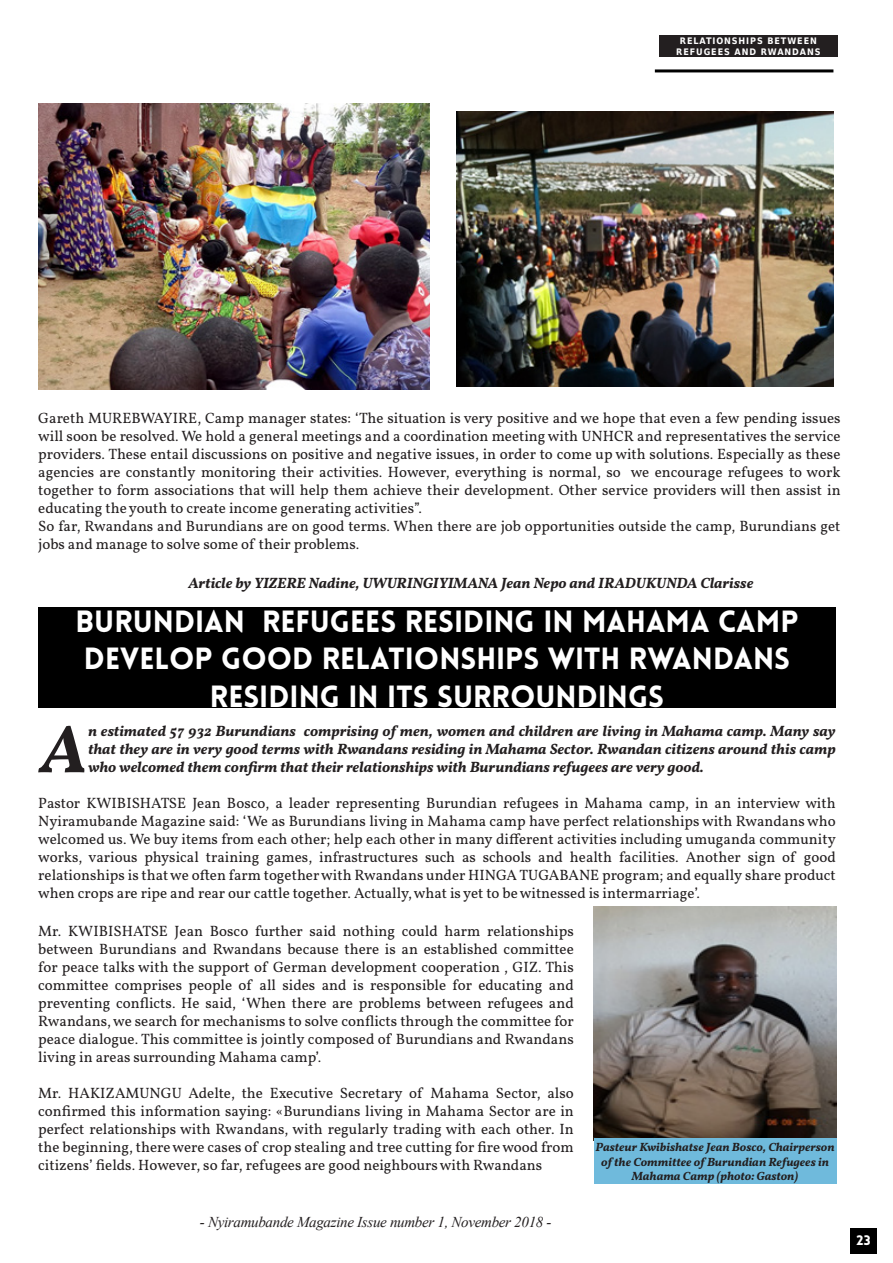
<style>
.page{position:relative;width:893px;height:1263px;background:#fff}
.page>*{position:absolute;margin:0;border:0;box-sizing:border-box;transform-origin:0 0}
.t1{font:italic 600 67.95px "Vollkorn";color:#231f20}
.Intro{font:900 30px/37.5px "Lovelo";color:#fff;text-align:center}
.t2{font:15px/18px "Vollkorn";color:#231f20;text-align:justify}
.t3{font:italic 600 15px/18px "Vollkorn";color:#231f20;text-align:justify}
.t4{font:italic 15px "Times New Roman";letter-spacing:-.02em;color:#231f20}
.t5{font:900 13.5px "Lovelo";color:#fff}
.Subheading{font:italic 600 12px/14.4px "Vollkorn";color:#231f20;text-align:center}
.Brief_title{font:700 9px/10.8px "DejaVu Sans Condensed";letter-spacing:.1em;color:#fff;text-align:center}
</style>
<div class="page">
<svg style="left:850px;top:1228px;width:27px;height:25px"></svg>
<div style="left:659px;top:35px;width:179px;height:22px;background:#231f20"></div>
<hr style="left:655px;top:69px;width:178px;height:3px;background:#000">
<img style="left:38px;top:103px;width:391px;height:287px">
<img style="left:457px;top:112px;width:376px;height:275px">
<div style="left:38px;top:608px;width:798px;height:100px;background:#000"></div>
<img style="left:594px;top:906px;width:242px;height:233px">
<div style="left:594px;top:1139px;width:242px;height:45px;background:#6fbadc"></div>
<p class="Brief_title" style="left:676px;top:35px;width:146px">RELATIONSHIPS BETWEEN<br>REFUGEES AND RWANDANS</p>
<p class="t2" style="left:38px;top:409px;width:804px">Gareth MUREBWAYIRE, Camp manager states: ‘The situation is very positive and we hope that even a few pending issues will soon be resolved. We hold a general meetings and a coordination meeting with UNHCR and representatives the service providers. These entail discussions on positive and negative issues, in order to come up with solutions. Especially as these agencies are constantly monitoring their activities. However, everything is normal, so we encourage refugees to work together to form associations that will help them achieve their development. Other service providers will then assist in educating the youth to create income generating activities”.</p>
<p class="t2" style="left:38px;top:517px;width:804px">So far, Rwandans and Burundians are on good terms. When there are job opportunities outside the camp, Burundians get jobs and manage to solve some of their problems.</p>
<p class="t3" style="left:189px;top:575px;width:566px">Article by YIZERE Nadine, UWURINGIYIMANA Jean Nepo and IRADUKUNDA Clarisse</p>
<p class="Intro" style="left:76px;top:603px;width:724px">BURUNDIAN REFUGEES RESIDING IN MAHAMA CAMP<br>DEVELOP GOOD RELATIONSHIPS WITH RWANDANS<br>RESIDING IN ITS SURROUNDINGS</p>
<p class="t1" style="left:40px;top:706px;width:49px">A</p>
<p class="t3" style="left:88px;top:723px;width:749px">n estimated 57 932 Burundians comprising of men, women and children are living in Mahama camp. Many say that they are in very good terms with Rwandans residing in Mahama Sector. Rwandan citizens around this camp who welcomed them confirm that their relationships with Burundians refugees are very good.</p>
<p class="t2" style="left:38px;top:794px;width:799px">Pastor KWIBISHATSE Jean Bosco, a leader representing Burundian refugees in Mahama camp, in an interview with Nyiramubande Magazine said: ‘We as Burundians living in Mahama camp have perfect relationships with Rwandans who welcomed us. We buy items from each other; help each other in many different activities including umuganda community works, various physical training games, infrastructures such as schools and health facilities. Another sign of good relationships is that we often farm together with Rwandans under HINGA TUGABANE program; and equally share product when crops are ripe and rear our cattle together. Actually, what is yet to be witnessed is intermarriage’.</p>
<p class="t2" style="left:38px;top:922px;width:537px">Mr. KWIBISHATSE Jean Bosco further said nothing could harm relationships between Burundians and Rwandans because there is an established committee for peace talks with the support of German development cooperation , GIZ. This committee comprises people of all sides and is responsible for educating and preventing conflicts. He said, ‘When there are problems between refugees and Rwandans, we search for mechanisms to solve conflicts through the committee for peace dialogue. This committee is jointly composed of Burundians and Rwandans living in areas surrounding Mahama camp’.</p>
<p class="t2" style="left:38px;top:1084px;width:537px">Mr. HAKIZAMUNGU Adelte, the Executive Secretary of Mahama Sector, also confirmed this information saying: «Burundians living in Mahama Sector are in perfect relationships with Rwandans, with regularly trading with each other. In the beginning, there were cases of crop stealing and tree cutting for fire wood from citizens’ fields. However, so far, refugees are good neighbours with Rwandans</p>
<p class="Subheading" style="left:596px;top:1141px;width:240px">Pasteur Kwibishatse Jean Bosco, Chairperson of the Committee of Burundian Refugees in<br>Mahama Camp (photo: Gaston)</p>
<p class="t4" style="left:200px;top:1212px;width:353px">- Nyiramubande Magazine Issue number 1, November 2018 -</p>
<p class="t5" style="left:857px;top:1231px;width:15px">23</p>
</div>
